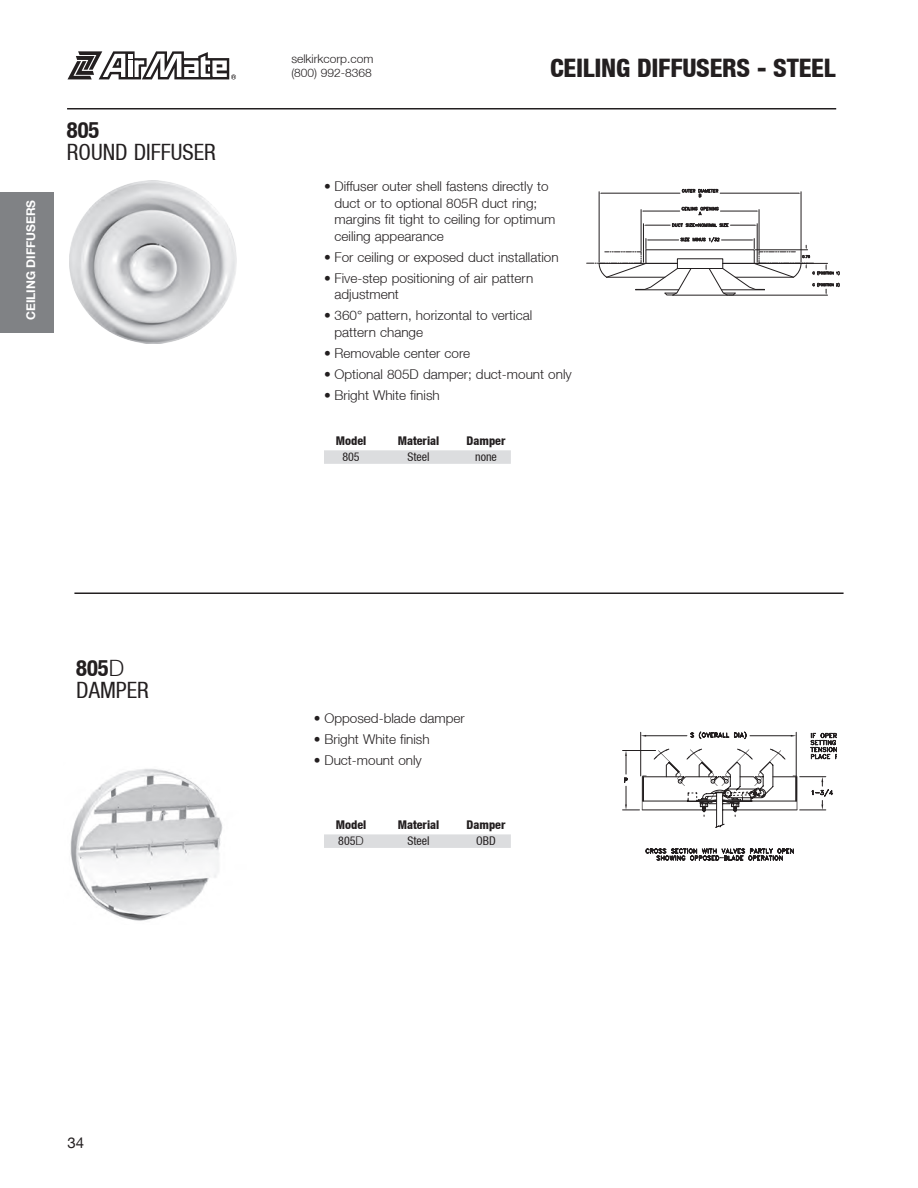
<style>
.page{position:relative;width:918px;height:1188px;background:#fff}
.page>*{position:absolute;margin:0;border:0;box-sizing:border-box;transform-origin:0 0}
.t1{font:800 condensed 25.5px "Helvetica Neue LT";letter-spacing:-.01em;color:#231f20}
.t2{font:condensed 22.5px/22.5px "Helvetica Neue LT";color:#231f20}
.t3{font:700 condensed 22.5px "Helvetica Neue LT";color:#231f20}
.t4{font:15px "Helvetica Neue LT";color:#231f20}
.t5{font:300 13.5px/16.5px "Helvetica Neue LT";color:#231f20}
.t6{font:800 condensed 12px "Helvetica Neue LT";color:#231f20}
.t7{font:300 12px/13.8px "Helvetica Neue LT";color:#231f20}
.t8{font:condensed 12px "Helvetica Neue LT";color:#231f20}
.t9{font:700 12px "Helvetica Neue LT";color:#fff}
.s1{font-weight:700}
.s2{font-weight:300;font-stretch:normal}
</style>
<div class="page">
<svg style="left:68px;top:51px;width:168px;height:28px"></svg>
<div style="left:0;top:192px;width:54px;height:141px;background:#808285"></div>
<hr style="left:67px;top:108px;width:769px;height:2px;background:#231f20">
<hr style="left:74px;top:592px;width:770px;height:2px;background:#231f20">
<img style="left:70px;top:769px;width:153px;height:152px">
<div style="left:324px;top:834px;width:187px;height:14px;background:#dcdddf"></div>
<img style="left:69px;top:181px;width:167px;height:162px">
<svg style="left:587px;top:237px;width:253px;height:59px"></svg>
<hr style="left:759px;top:210px;width:1px;height:41px;background:#231f20">
<hr style="left:641px;top:210px;width:1px;height:41px;background:#231f20">
<hr style="left:720px;top:211px;width:37px;height:1px;background:#231f20">
<hr style="left:643px;top:211px;width:37px;height:1px;background:#231f20">
<svg style="left:682px;top:207px;width:36px;height:8px"></svg>
<hr style="left:643px;top:224px;width:1px;height:38px;background:#231f20">
<hr style="left:757px;top:224px;width:1px;height:38px;background:#231f20">
<svg style="left:643px;top:223px;width:114px;height:4px"></svg>
<hr style="left:801px;top:192px;width:1px;height:70px;background:#231f20">
<hr style="left:599px;top:192px;width:1px;height:70px;background:#231f20">
<hr style="left:720px;top:193px;width:79px;height:1px;background:#231f20">
<hr style="left:601px;top:193px;width:79px;height:1px;background:#231f20">
<svg style="left:682px;top:189px;width:36px;height:8px"></svg>
<div style="left:324px;top:450px;width:187px;height:14px;background:#dcdddf"></div>
<svg style="left:622px;top:731px;width:215px;height:130px"></svg>
<p class="t9" style="left:24px;top:320px;width:122px;rotate:-90deg">CEILING DIFFUSERS</p>
<h2 class="t3" style="left:67px;top:116px;width:34px">805</h2>
<h2 class="t2" style="left:67px;top:141px;width:150px">ROUND DIFFUSER</h2>
<p class="t7" style="left:291px;top:52px;width:84px">selkirkcorp.com (800) 992-8368</p>
<h1 class="t1" style="left:550px;top:52px;width:287px">CEILING DIFFUSERS - STEEL</h1>
<p class="t5" style="left:335px;top:178px;width:222px;text-indent:-11px">• Diffuser outer shell fastens directly to duct or to optional 805R duct ring; margins fit tight to ceiling for optimum ceiling appearance</p>
<p class="t5" style="left:324px;top:248px;width:236px">• For ceiling or exposed duct installation</p>
<p class="t5" style="left:335px;top:269px;width:200px;text-indent:-11px">• Five-step positioning of air pattern adjustment</p>
<p class="t5" style="left:335px;top:307px;width:199px;text-indent:-11px">• 360° pattern, horizontal to vertical pattern change</p>
<p class="t5" style="left:324px;top:344px;width:148px">• Removable center core</p>
<p class="t5" style="left:324px;top:365px;width:249px">• Optional 805D damper; duct-mount only</p>
<p class="t5" style="left:324px;top:386px;width:117px">• Bright White finish</p>
<p class="t6" style="left:336px;top:433px;width:32px">Model</p>
<p class="t6" style="left:398px;top:433px;width:43px">Material</p>
<p class="t6" style="left:467px;top:433px;width:40px">Damper</p>
<p class="t8" style="left:342px;top:450px;width:19px">805</p>
<p class="t8" style="left:407px;top:450px;width:24px">Steel</p>
<p class="t8" style="left:475px;top:450px;width:23px">none</p>
<h2 class="t2" style="left:76px;top:656px;width:74px"><span class="s1">805</span><span class="s2">D<br></span>DAMPER</h2>
<p class="t5" style="left:314px;top:709px;width:152px">• Opposed-blade damper</p>
<p class="t5" style="left:314px;top:730px;width:117px">• Bright White finish</p>
<p class="t5" style="left:314px;top:751px;width:109px">• Duct-mount only</p>
<p class="t6" style="left:336px;top:817px;width:32px">Model</p>
<p class="t6" style="left:398px;top:817px;width:43px">Material</p>
<p class="t6" style="left:467px;top:817px;width:40px">Damper</p>
<p class="t8" style="left:338px;top:834px;width:27px">805<span class="s2">D</span></p>
<p class="t8" style="left:407px;top:834px;width:24px">Steel</p>
<p class="t8" style="left:476px;top:834px;width:21px">OBD</p>
<p class="t4" style="left:68px;top:1133px;width:18px">34</p>
</div>
